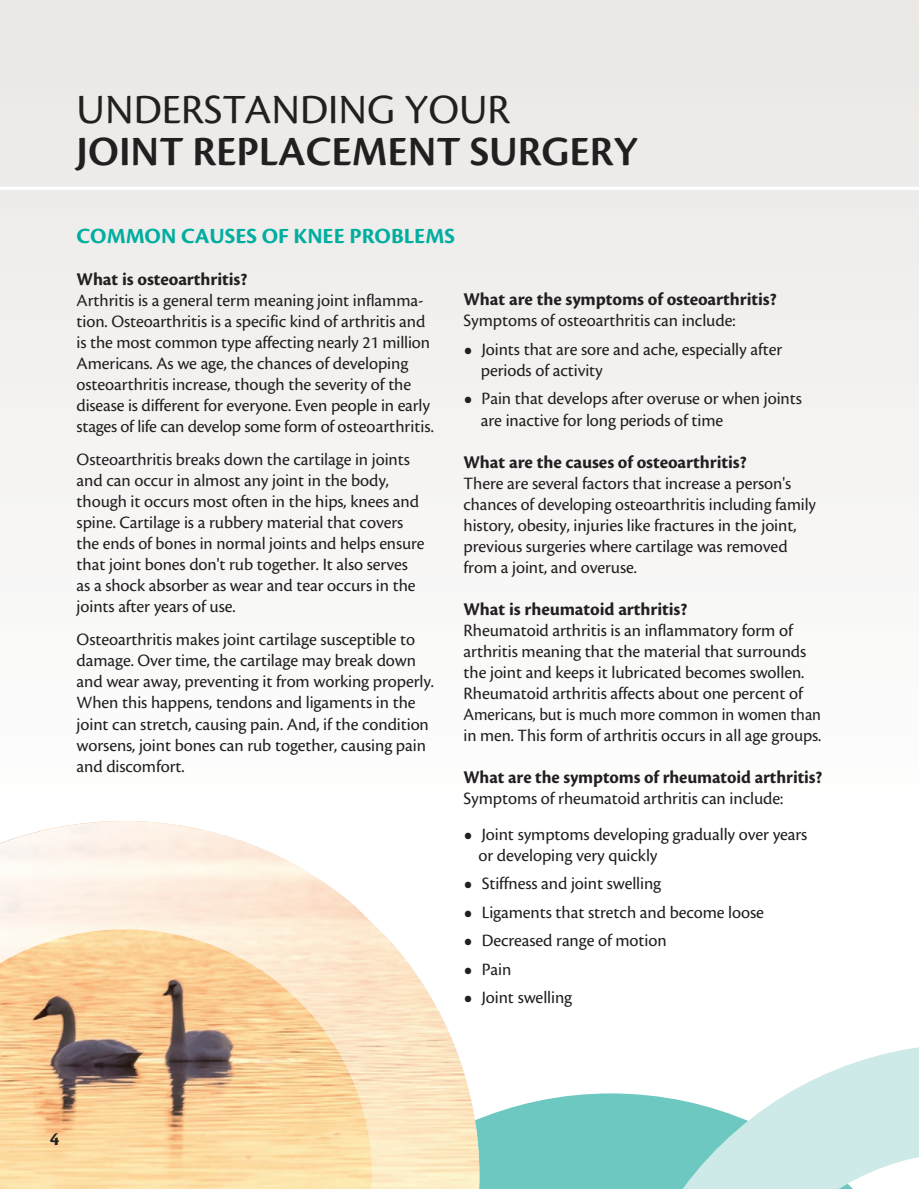
<style>
.page{position:relative;width:919px;height:1189px;background:#fff}
.page>*{position:absolute;margin:0;border:0;box-sizing:border-box;transform-origin:0 0}
.t1{font:600 43.2px "Cronos Pro";color:#231f20}
.t2{font:43.2px "Cronos Pro";color:#231f20}
.t3{font:700 22.5px "Cronos Pro";color:#00aea0}
.t4{font:700 19.5px "Cronos Pro";color:#231f20}
.t5{font:700 18.75px "Cronos Pro";letter-spacing:-.005em;color:#231f20}
.t6{font:18px/21px "Cronos Pro";letter-spacing:-.005em;color:#231f20}
.s1{font-size:30px}
</style>
<div class="page">
<div style="left:0;top:0;width:918px;height:505px;background:#f0eeec"></div>
<svg style="left:479px;top:1093px;width:193px;height:95px;background:#77cbc5"></svg>
<hr style="left:0;top:187px;width:918px;height:3px;background:#fff">
<svg style="left:0;top:821px;width:479px;height:367px"></svg>
<svg style="left:672px;top:1047px;width:247px;height:142px"></svg>
<h1 class="t2" style="left:77px;top:84px;width:435px">UNDERSTANDING YOUR</h1>
<h1 class="t1" style="left:77px;top:126px;width:562px">JOINT REPLACEMENT SURGERY</h1>
<p class="t3" style="left:77px;top:223px;width:379px">COMMON CAUSES OF KNEE PROBLEMS</p>
<p class="t5" style="left:77px;top:268px;width:172px">What is osteoarthritis?</p>
<p class="t6" style="left:77px;top:290px;width:358px">Arthritis is a general term meaning joint inflamma&shy;tion. Osteoarthritis is a specific kind of arthritis and is the most common type affecting nearly 21 million Americans. As we age, the chances of developing osteoarthritis increase, though the severity of the disease is different for everyone. Even people in early stages of life can develop some form of osteoarthritis.</p>
<p class="t6" style="left:77px;top:449px;width:349px">Osteoarthritis breaks down the cartilage in joints and can occur in almost any joint in the body, though it occurs most often in the hips, knees and spine. Cartilage is a rubbery material that covers the ends of bones in normal joints and helps ensure that joint bones don't rub together. It also serves as a shock absorber as wear and tear occurs in the joints after years of use.</p>
<p class="t6" style="left:77px;top:629px;width:359px">Osteoarthritis makes joint cartilage susceptible to damage. Over time, the cartilage may break down and wear away, preventing it from working properly.<br>When this happens, tendons and ligaments in the joint can stretch, causing pain. And, if the condition worsens, joint bones can rub together, causing pain and discomfort.</p>
<p class="t5" style="left:463px;top:289px;width:314px">What are the symptoms of osteoarthritis?</p>
<p class="t6" style="left:463px;top:310px;width:273px">Symptoms of osteoarthritis can include:</p>
<p class="t6" style="left:480px;top:339px;width:303px;text-indent:-17px"><span class="s1">•</span> Joints that are sore and ache, especially after periods of activity</p>
<p class="t6" style="left:480px;top:388px;width:322px;text-indent:-17px"><span class="s1">•</span> Pain that develops after overuse or when joints are inactive for long periods of time</p>
<p class="t5" style="left:463px;top:451px;width:284px">What are the causes of osteoarthritis?</p>
<p class="t6" style="left:463px;top:472px;width:354px">There are several factors that increase a person's chances of developing osteoarthritis including family history, obesity, injuries like fractures in the joint, previous surgeries where cartilage was removed from a joint, and overuse.</p>
<p class="t5" style="left:463px;top:598px;width:225px">What is rheumatoid arthritis?</p>
<p class="t6" style="left:463px;top:619px;width:359px">Rheumatoid arthritis is an inflammatory form of arthritis meaning that the material that surrounds the joint and keeps it lubricated becomes swollen.<br>Rheumatoid arthritis affects about one percent of Americans, but is much more common in women than in men. This form of arthritis occurs in all age groups.</p>
<p class="t5" style="left:463px;top:766px;width:360px">What are the symptoms of rheumatoid arthritis?</p>
<p class="t6" style="left:463px;top:787px;width:321px">Symptoms of rheumatoid arthritis can include:</p>
<p class="t6" style="left:478px;top:823px;width:330px;text-indent:-15px"><span class="s1">•</span> Joint symptoms developing gradually over years or developing very quickly</p>
<p class="t6" style="left:463px;top:873px;width:199px"><span class="s1">•</span> Stiffness and joint swelling</p>
<p class="t6" style="left:463px;top:901px;width:302px"><span class="s1">•</span> Ligaments that stretch and become loose</p>
<p class="t6" style="left:463px;top:930px;width:204px"><span class="s1">•</span> Decreased range of motion</p>
<p class="t6" style="left:463px;top:958px;width:49px"><span class="s1">•</span> Pain</p>
<p class="t6" style="left:463px;top:987px;width:110px"><span class="s1">•</span> Joint swelling</p>
<p class="t4" style="left:50px;top:1127px;width:11px">4</p>
</div>
